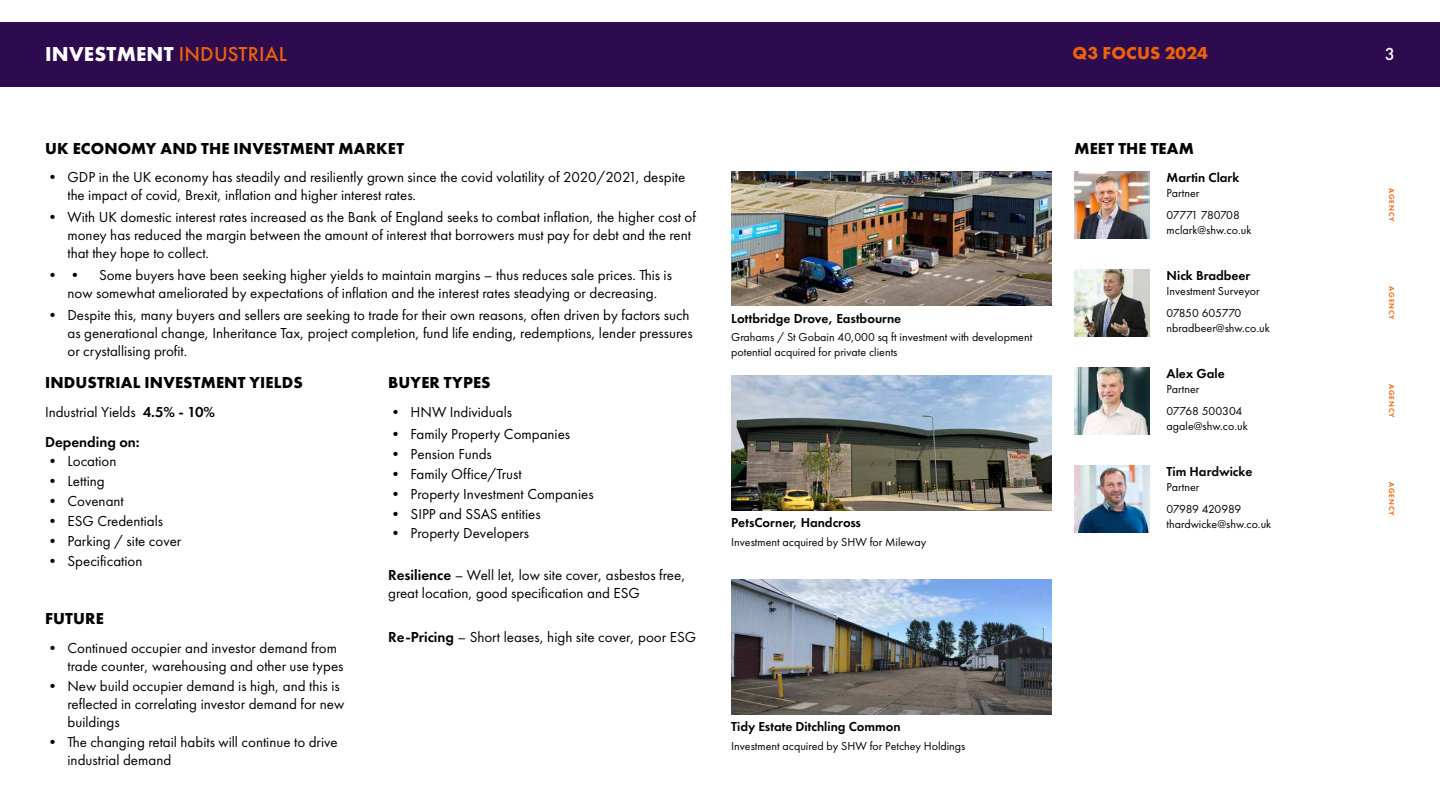
<style>
.page{position:relative;width:1440px;height:810px;background:#fff}
.page>*{position:absolute;margin:0;border:0;box-sizing:border-box;transform-origin:0 0}
.t1{font:700 21px "Futura PT";letter-spacing:.01em;color:#fff}
.t2{font:700 18px "Futura PT";letter-spacing:.005em;color:#ec620a}
.t3{font:500 18px "Futura PT";color:#fff}
.t4{font:700 16.5px "Futura PT";letter-spacing:.01em;color:#000}
.t5{font:15px/18px "Futura PT";color:#000}
.t6{font:600 15px/29.2px "Futura PT";color:#000}
.t7{font:600 13.5px "Futura PT";color:#000}
.t8{font:12px/22.5px "Futura PT";color:#000}
.t9{font:600 7.5px "Futura PT";letter-spacing:.11em;color:#ec620a}
.s1{font-weight:500;color:#ec620a}
.s2{font-weight:400}
.s3{font-weight:600}
</style>
<div class="page">
<div style="left:0;top:22px;width:1440px;height:65px;background:#2e0b4e"></div>
<img style="left:1074px;top:171px;width:75px;height:68px">
<img style="left:731px;top:580px;width:321px;height:135px">
<img style="left:731px;top:171px;width:321px;height:135px">
<img style="left:731px;top:376px;width:321px;height:135px">
<img style="left:1074px;top:465px;width:75px;height:68px">
<img style="left:1074px;top:367px;width:75px;height:68px">
<img style="left:1074px;top:269px;width:75px;height:68px">
<h1 class="t1" style="left:45px;top:40px;width:244px">INVESTMENT <span class="s1">INDUSTRIAL</span></h1>
<p class="t2" style="left:1073px;top:41px;width:137px">Q3 FOCUS 2024</p>
<p class="t4" style="left:45px;top:137px;width:361px">UK ECONOMY AND THE INVESTMENT MARKET</p>
<p class="t5" style="left:68px;top:168px;width:619px;text-indent:-22px">• GDP in the UK economy has steadily and resiliently grown since the covid volatility of 2020/2021, despite the impact of covid, Brexit, inflation and higher interest rates.</p>
<p class="t5" style="left:68px;top:208px;width:630px;text-indent:-22px">• With UK domestic interest rates increased as the Bank of England seeks to combat inflation, the higher cost of money has reduced the margin between the amount of interest that borrowers must pay for debt and the rent that they hope to collect.</p>
<p class="t5" style="left:45px;top:266px;width:629px;text-align:center">• • Some buyers have been seeking higher yields to maintain margins – thus reduces sale prices. This is now somewhat ameliorated by expectations of inflation and the interest rates steadying or decreasing.</p>
<p class="t5" style="left:68px;top:306px;width:627px;text-indent:-22px">• Despite this, many buyers and sellers are seeking to trade for their own reasons, often driven by factors such as generational change, Inheritance Tax, project completion, fund life ending, redemptions, lender pressures or crystallising profit.</p>
<p class="t4" style="left:45px;top:372px;width:259px">INDUSTRIAL INVESTMENT YIELDS</p>
<p class="t4" style="left:388px;top:372px;width:104px">BUYER TYPES</p>
<p class="t6" style="left:45px;top:397px;width:172px"><span class="s2">Industrial Yields</span> 4.5% - 10%<br>Depending on:</p>
<p class="t5" style="left:45px;top:452px;width:73px">• Location</p>
<p class="t5" style="left:45px;top:472px;width:61px">• Letting</p>
<p class="t5" style="left:45px;top:492px;width:80px">• Covenant</p>
<p class="t5" style="left:45px;top:512px;width:120px">• ESG Credentials</p>
<p class="t5" style="left:45px;top:532px;width:138px">• Parking / site cover</p>
<p class="t5" style="left:45px;top:552px;width:99px">• Specification</p>
<p class="t4" style="left:45px;top:608px;width:60px">FUTURE</p>
<p class="t5" style="left:68px;top:639px;width:278px;text-indent:-22px">• Continued occupier and investor demand from trade counter, warehousing and other use types</p>
<p class="t5" style="left:68px;top:677px;width:278px;text-indent:-22px">• New build occupier demand is high, and this is reflected in correlating investor demand for new buildings</p>
<p class="t5" style="left:68px;top:733px;width:272px;text-indent:-22px">• The changing retail habits will continue to drive industrial demand</p>
<p class="t5" style="left:388px;top:403px;width:126px">• HNW Individuals</p>
<p class="t5" style="left:388px;top:425px;width:184px">• Family Property Companies</p>
<p class="t5" style="left:388px;top:445px;width:105px">• Pension Funds</p>
<p class="t5" style="left:388px;top:465px;width:135px">• Family Office/Trust</p>
<p class="t5" style="left:388px;top:485px;width:207px">• Property Investment Companies</p>
<p class="t5" style="left:388px;top:504px;width:154px">• SIPP and SSAS entities</p>
<p class="t5" style="left:388px;top:524px;width:143px">• Property Developers</p>
<p class="t5" style="left:388px;top:566px;width:299px"><span class="s3">Resilience</span> – Well let, low site cover, asbestos free, great location, good specification and ESG</p>
<p class="t5" style="left:388px;top:627px;width:310px"><span class="s3">Re-Pricing</span> – Short leases, high site cover, poor ESG</p>
<p class="t7" style="left:731px;top:310px;width:172px">Lottbridge Drove, Eastbourne</p>
<p class="t8" style="left:731px;top:330px;width:303px;line-height:15px">Grahams / St Gobain 40,000 sq ft investment with development potential acquired for private clients</p>
<p class="t7" style="left:731px;top:514px;width:131px">PetsCorner, Handcross</p>
<p class="t8" style="left:731px;top:531px;width:197px">Investment acquired by SHW for Mileway</p>
<p class="t7" style="left:731px;top:718px;width:171px">Tidy Estate Ditchling Common</p>
<p class="t8" style="left:731px;top:735px;width:236px">Investment acquired by SHW for Petchey Holdings</p>
<p class="t4" style="left:1074px;top:137px;width:121px">MEET THE TEAM</p>
<p class="t7" style="left:1167px;top:169px;width:74px">Martin Clark</p>
<p class="t8" style="left:1167px;top:181px;width:75px">Partner<br>07771 780708</p>
<p class="t8" style="left:1167px;top:219px;width:86px">mclark@shw.co.uk</p>
<p class="t7" style="left:1167px;top:267px;width:85px">Nick Bradbeer</p>
<p class="t8" style="left:1167px;top:279px;width:95px">Investment Surveyor<br>07850 605770</p>
<p class="t8" style="left:1167px;top:317px;width:105px">nbradbeer@shw.co.uk</p>
<p class="t7" style="left:1167px;top:365px;width:60px">Alex Gale</p>
<p class="t8" style="left:1167px;top:377px;width:77px">Partner<br>07768 500304</p>
<p class="t8" style="left:1167px;top:415px;width:83px">agale@shw.co.uk</p>
<p class="t7" style="left:1167px;top:463px;width:87px">Tim Hardwicke</p>
<p class="t8" style="left:1167px;top:475px;width:76px">Partner<br>07989 420989</p>
<p class="t8" style="left:1167px;top:513px;width:106px">thardwicke@shw.co.uk</p>
<p class="t3" style="left:1385px;top:43px;width:12px">3</p>
<p class="t9" style="left:1396px;top:188px;width:35px;rotate:90deg">AGENCY</p>
<p class="t9" style="left:1396px;top:286px;width:35px;rotate:90deg">AGENCY</p>
<p class="t9" style="left:1396px;top:384px;width:35px;rotate:90deg">AGENCY</p>
<p class="t9" style="left:1396px;top:482px;width:35px;rotate:90deg">AGENCY</p>
</div>
